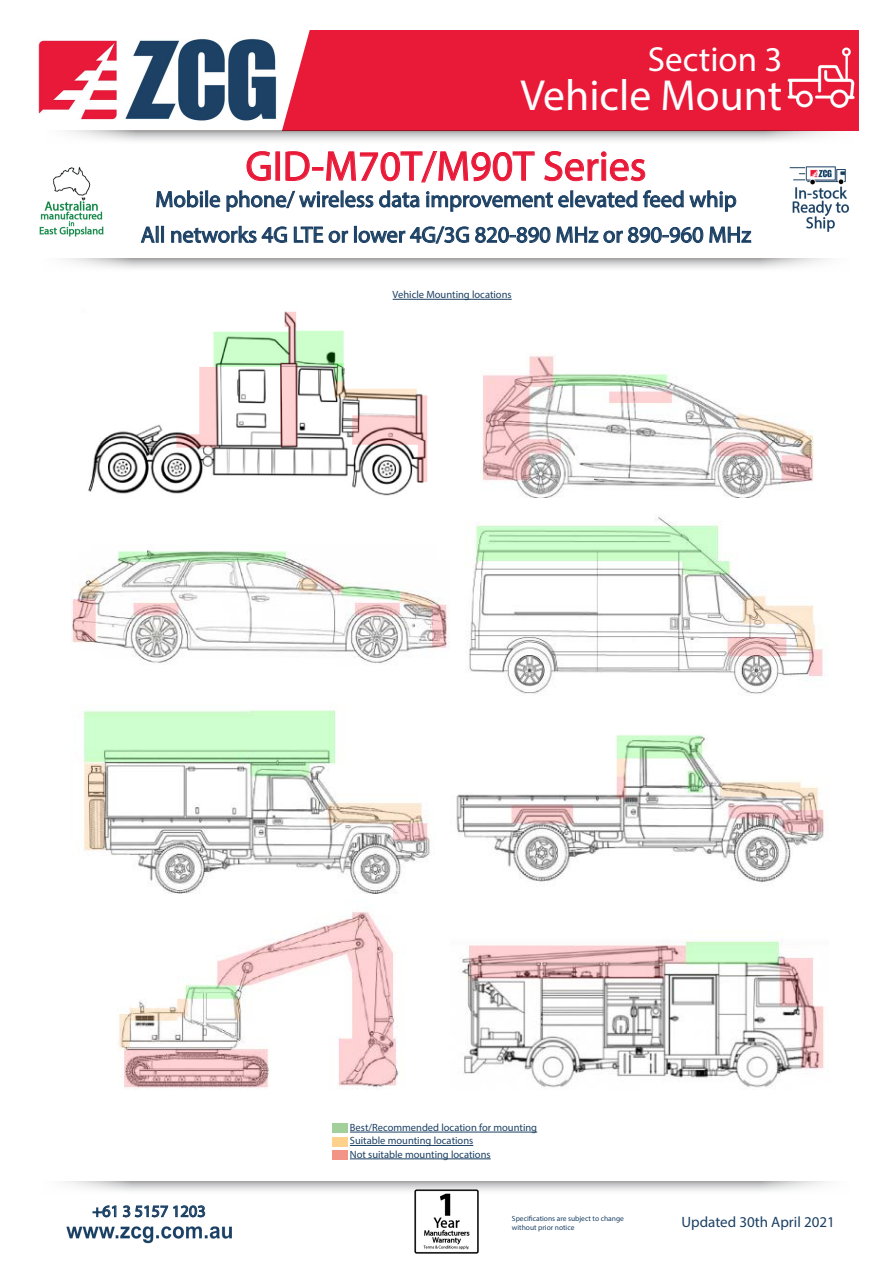
<style>
.page{position:relative;width:893px;height:1263px;background:#fff}
.page>*{position:absolute;margin:0;border:0;box-sizing:border-box;transform-origin:0 0}
.t1{font:43.65px "Myriad Pro";color:#fff}
.t2{font:42px "Myriad Pro";color:#e91938}
.t3{font:34.95px "Myriad Pro";color:#fff}
.t4{font:22.5px "Myriad Pro";color:#1b4064}
.t5{font:16.5px "Myriad Pro";color:#1b4064}
.t6{font:15px "Myriad Pro";color:#1b4064}
.t7{font:10.5px "Myriad Pro";color:#1b4064}
.t8{font:7.5px "Myriad Pro";color:#1b4064}
</style>
<div class="page">
<img style="left:66px;top:1226px;width:166px;height:17px">
<svg style="left:92px;top:1205px;width:114px;height:13px"></svg>
<svg style="left:64px;top:1181px;width:764px;height:13px"></svg>
<svg style="left:65px;top:259px;width:762px;height:10px"></svg>
<div style="left:273px;top:30px;width:586px;height:101px;background:#e91938"></div>
<svg style="left:68px;top:131px;width:764px;height:10px"></svg>
<svg style="left:140px;top:151px;width:612px;height:93px"></svg>
<img style="left:38px;top:34px;width:244px;height:91px">
<img style="left:789px;top:166px;width:61px;height:65px">
<img style="left:785px;top:44px;width:71px;height:71px">
<img style="left:415px;top:1190px;width:64px;height:64px">
<hr style="left:350px;top:1132px;width:187px;height:1px;background:#1b4064">
<hr style="left:350px;top:1145px;width:123px;height:1px;background:#1b4064">
<hr style="left:350px;top:1158px;width:141px;height:1px;background:#1b4064">
<img style="left:83px;top:710px;width:741px;height:183px">
<img style="left:118px;top:912px;width:706px;height:177px">
<img style="left:88px;top:311px;width:726px;height:186px">
<img style="left:72px;top:517px;width:751px;height:178px">
<div style="left:332px;top:1123px;width:15px;height:10px;background:#a3cf9a"></div>
<div style="left:332px;top:1136px;width:15px;height:10px;background:#fed28d"></div>
<div style="left:332px;top:1150px;width:15px;height:10px;background:#f29486"></div>
<hr style="left:393px;top:299px;width:119px;height:1px;background:#1b4064">
<img style="left:39px;top:167px;width:65px;height:70px">
<p class="t3" style="left:648px;top:38px;width:136px">Section 3</p>
<p class="t1" style="left:520px;top:69px;width:264px">Vehicle Mount</p>
<p class="t2" style="left:246px;top:140px;width:402px">GID-M70T/M90T Series</p>
<p class="t4" style="left:155px;top:185px;width:583px">Mobile phone/ wireless data improvement elevated feed whip</p>
<p class="t4" style="left:141px;top:221px;width:612px">All networks 4G LTE or lower 4G/3G 820-890 MHz or 890-960 MHz</p>
<p class="t7" style="left:393px;top:288px;width:121px">Vehicle Mounting locations</p>
<p class="t5" style="left:92px;top:1201px;width:115px">+61 3 5157 1203</p>
<p class="t7" style="left:350px;top:1121px;width:189px">Best/Recommended location for mounting</p>
<p class="t7" style="left:350px;top:1134px;width:125px">Suitable mounting locations</p>
<p class="t7" style="left:350px;top:1148px;width:142px">Not suitable mounting locations</p>
<p class="t8" style="left:512px;top:1214px;width:113px">Specifications are subject to change</p>
<p class="t8" style="left:512px;top:1223px;width:64px">without prior notice</p>
<p class="t6" style="left:681px;top:1213px;width:155px">Updated 30th April 2021</p>
</div>
